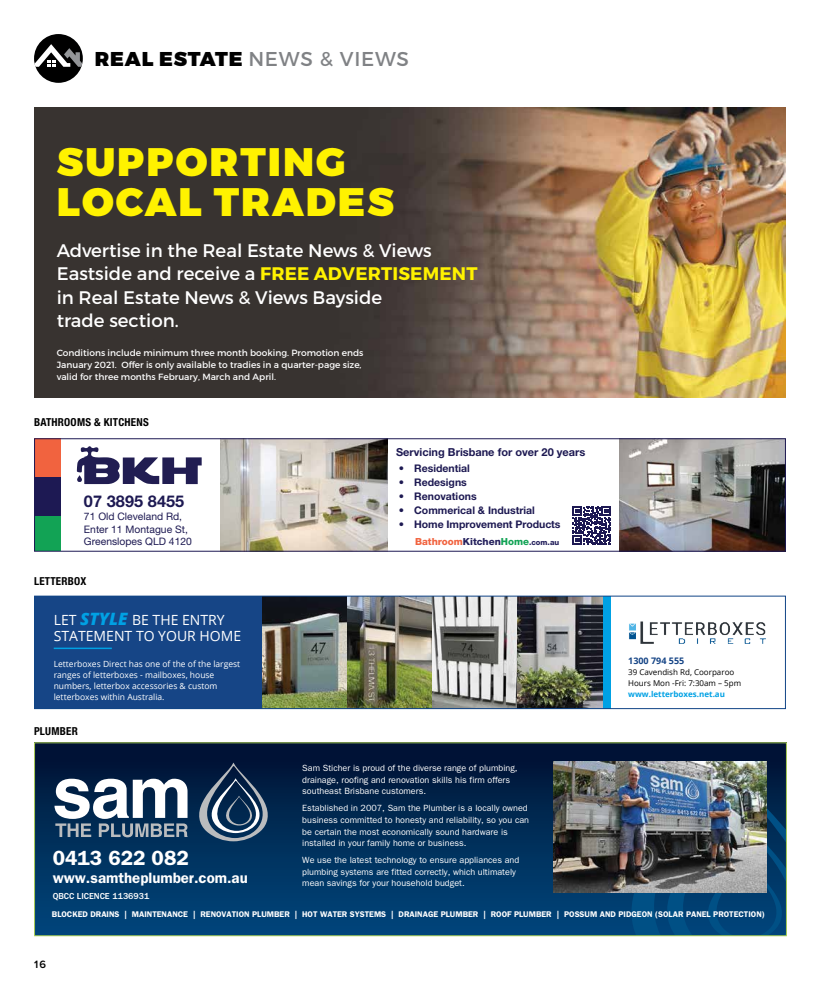
<style>
.page{position:relative;width:820px;height:993px;background:#fff}
.page>*{position:absolute;margin:0;border:0;box-sizing:border-box;transform-origin:0 0}
.t1{font:900 39.7px/39.7px "Montserrat";letter-spacing:.05em;color:#fff200}
.t2{font:600 20.6px "Franklin Gothic";color:#fff}
.t3{font:900 20px "Montserrat";letter-spacing:.04em;color:#000}
.t4{font:18.2px/23.5px "Montserrat";color:#fff}
.t5{font:700 16.2px "Helvetica Neue";letter-spacing:.005em;color:#1d1952}
.t6{font:600 15px "Franklin Gothic";color:#fff}
.t7{font:14px/16.8px "Open Sans";color:#fff}
.t8{font:700 condensed 11px "Helvetica Neue";letter-spacing:.02em;color:#000}
.t9{font:700 11px "Helvetica Neue";color:#1d1952}
.t10{font:600 11px "Proxima Nova";color:#000}
.t11{font:700 10.5px "Helvetica Neue";color:#1d1952}
.t12{font:10.3px/12.4px "Helvetica Neue";color:#1d1952}
.t13{font:800 9.8px "Helvetica Neue";color:#f1633f}
.t14{font:9px/11.7px "Franklin Gothic";color:#fff}
.t15{font:9px/12px "Montserrat";color:#fff}
.t16{font:500 9px "Franklin Gothic";color:#fff}
.t17{font:700 9px "Open Sans";color:#164586}
.t18{font:8.5px/11px "Open Sans";color:#fff}
.t19{font:600 8.2px "Franklin Gothic";color:#fff}
.t20{font:8px/11px "Open Sans";color:#000}
.t21{font:700 8px "Open Sans";color:#00a1e4}
.s1{font-weight:400;color:#808285}
.s2{font-weight:700;color:#fff200}
.s3{font-size:10.6px}
.s4{color:#25215d}
.s5{color:#12a355}
.s6{font-size:7.6px;color:#25215d}
.s7{font-weight:800;font-style:italic;font-size:17px;color:#00a1e4}
</style>
<div class="page">
<div style="left:34px;top:34px;width:49px;height:49px;background:#000;border-radius:50%"></div>
<svg style="left:34px;top:44px;width:49px;height:23px"></svg>
<svg style="left:77px;top:446px;width:124px;height:38px"></svg>
<svg style="left:572px;top:506px;width:38px;height:38px"></svg>
<div style="left:35px;top:515px;width:26px;height:36px;background:#12a355"></div>
<div style="left:35px;top:477px;width:26px;height:38px;background:#1d1953"></div>
<div style="left:35px;top:438px;width:26px;height:39px;background:#f1633f"></div>
<img style="left:220px;top:440px;width:167px;height:109px">
<img style="left:619px;top:440px;width:164px;height:109px">
<div style="left:34px;top:438px;width:751px;height:113px;border:1px solid #1d1953"></div>
<div style="left:35px;top:596px;width:227px;height:112px;background:#164586"></div>
<div style="left:602px;top:596px;width:8px;height:112px;background:#00a1e4"></div>
<img style="left:262px;top:597px;width:340px;height:109px">
<img style="left:629px;top:621px;width:137px;height:23px">
<hr style="left:54px;top:647px;width:58px;height:2px;background:#00a1e4">
<div style="left:34px;top:595px;width:751px;height:113px;border:1px solid #114587"></div>
<div style="left:35px;top:742px;width:751px;height:193px;background:linear-gradient(to bottom,#001132,#00487d)"></div>
<svg style="left:623px;top:760px;width:161px;height:173px;background:#023f70"></svg>
<svg style="left:54px;top:778px;width:133px;height:59px"></svg>
<svg style="left:196px;top:761px;width:74px;height:80px;background:#304a67"></svg>
<img style="left:553px;top:761px;width:213px;height:131px">
<img style="left:34px;top:108px;width:751px;height:289px">
<h3 class="t3" style="left:95px;top:46px;width:315px">REAL ESTATE <span class="s1">NEWS &amp; VIEWS</span></h3>
<h1 class="t1" style="left:57px;top:143px;width:338px">SUPPORTING<br>LOCAL TRADES</h1>
<h3 class="t4" style="left:57px;top:238px;width:422px">Advertise in the Real Estate News &amp; Views Eastside and receive a <span class="s2">FREE ADVERTISEMENT </span>in Real Estate News &amp; Views Bayside<br>trade section.</h3>
<p class="t15" style="left:57px;top:346px;width:308px">Conditions include minimum three month booking. Promotion ends<br>January 2021. Offer is only available to tradies in a quarter-page size, valid for three months February, March and April.</p>
<p class="t8" style="left:34px;top:415px;width:116px">BATHROOMS &amp; KITCHENS</p>
<h3 class="t5" style="left:84px;top:490px;width:102px">07 3895 8455</h3>
<p class="t12" style="left:84px;top:510px;width:109px">71 Old Cleveland Rd,<br>Enter 11 Montague St,<br>Greenslopes QLD 4120</p>
<p class="t8" style="left:34px;top:574px;width:54px">LETTERBOX</p>
<p class="t9" style="left:396px;top:445px;width:191px">Servicing Brisbane for over 20 years</p>
<p class="t11" style="left:398px;top:461px;width:73px"><span class="s3">•</span> Residential</p>
<p class="t11" style="left:398px;top:475px;width:70px"><span class="s3">•</span> Redesigns</p>
<p class="t11" style="left:398px;top:489px;width:79px"><span class="s3">•</span> Renovations</p>
<p class="t11" style="left:398px;top:503px;width:138px"><span class="s3">•</span> Commerical &amp; Industrial</p>
<p class="t11" style="left:398px;top:517px;width:163px"><span class="s3">•</span> Home Improvement Products</p>
<p class="t13" style="left:415px;top:535px;width:146px">Bathroom<span class="s4">Kitchen</span><span class="s5">Home</span><span class="s6">.com.au</span></p>
<h3 class="t7" style="left:54px;top:610px;width:189px">LET <span class="s7">STYLE</span> BE THE ENTRY<br>STATEMENT TO YOUR HOME</h3>
<p class="t18" style="left:54px;top:657px;width:188px">Letterboxes Direct has one of the of the largest ranges of letterboxes - mailboxes, house numbers, letterbox accessories &amp; custom letterboxes within Australia.</p>
<p class="t17" style="left:628px;top:653px;width:58px">1300 794 555</p>
<p class="t20" style="left:628px;top:665px;width:114px">39 Cavendish Rd, Coorparoo<br>Hours Mon -Fri: 7:30am – 5pm</p>
<p class="t21" style="left:628px;top:687px;width:98px">www.letterboxes.net.au</p>
<p class="t8" style="left:34px;top:724px;width:45px">PLUMBER</p>
<h2 class="t2" style="left:53px;top:845px;width:137px">0413 622 082</h2>
<h3 class="t6" style="left:53px;top:868px;width:196px">www.samtheplumber.com.au</h3>
<p class="t16" style="left:53px;top:890px;width:98px">QBCC LICENCE 1136931</p>
<p class="t14" style="left:302px;top:761px;width:217px">Sam Sticher is proud of the diverse range of plumbing, drainage, roofing and renovation skills his firm offers southeast Brisbane customers.</p>
<p class="t14" style="left:302px;top:802px;width:228px">Established in 2007, Sam the Plumber is a locally owned business committed to honesty and reliability, so you can be certain the most economically sound hardware is installed in your family home or business.</p>
<p class="t14" style="left:302px;top:853px;width:218px">We use the latest technology to ensure appliances and plumbing systems are fitted correctly, which ultimately mean savings for your household budget.</p>
<p class="t19" style="left:52px;top:908px;width:714px">BLOCKED DRAINS | MAINTENANCE | RENOVATION PLUMBER | HOT WATER SYSTEMS | DRAINAGE PLUMBER | ROOF PLUMBER | POSSUM AND PIDGEON (SOLAR PANEL PROTECTION)</p>
<p class="t10" style="left:34px;top:957px;width:13px">16</p>
</div>
